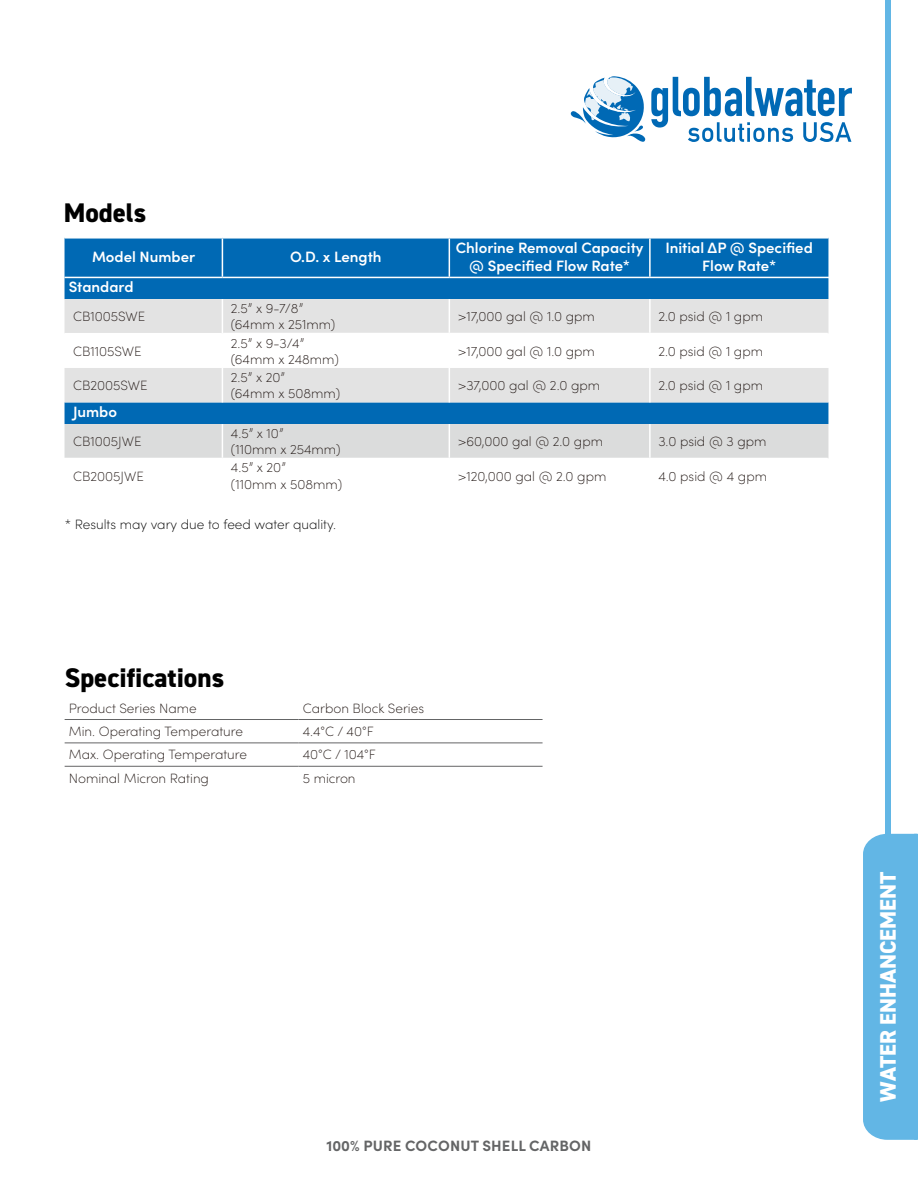
<style>
.page{position:relative;width:918px;height:1188px;background:#fff}
.page>*{position:absolute;margin:0;border:0;box-sizing:border-box;transform-origin:0 0}
.t1{font:800 27px "DIN2014";color:#000}
.t2{font:800 27px "DIN2014";color:#fff}
.t3{font:800 22.5px "DIN2014";color:#fff}
.t4{font:600 15px/18px "Sofia Pro";color:#fff;text-align:center}
.t5{font:700 15px "Sofia Pro";letter-spacing:.01em;color:#646566}
.t6{font:200 13.5px/16.2px "Sofia Pro";color:#231916}
.t7{font:200 13.5px "Sofia Pro";color:#000}
</style>
<div class="page">
<div style="left:885px;top:0;width:6px;height:929px;background:#62b6e5"></div>
<div style="left:863px;top:834px;width:55px;height:306px;background:#62b6e5"></div>
<svg style="left:571px;top:76px;width:281px;height:66px"></svg>
<div style="left:65px;top:239px;width:763px;height:38px;background:#0069b4"></div>
<div style="left:65px;top:278px;width:763px;height:146px;background:#0069b4"></div>
<div style="left:65px;top:299px;width:763px;height:103px;background:#e3e3e3"></div>
<svg style="left:65px;top:334px;width:763px;height:34px"></svg>
<div style="left:65px;top:424px;width:763px;height:34px;background:#dbdcdc"></div>
<hr style="left:222px;top:239px;width:1px;height:38px;background:#fff">
<hr style="left:449px;top:239px;width:1px;height:38px;background:#fff">
<hr style="left:649px;top:239px;width:2px;height:38px;background:#fff">
<hr style="left:222px;top:299px;width:1px;height:35px;background:#fff">
<hr style="left:449px;top:299px;width:1px;height:34px;background:#fff">
<hr style="left:649px;top:299px;width:2px;height:34px;background:#fff">
<hr style="left:449px;top:333px;width:201px;height:1px;background:#fff">
<hr style="left:650px;top:333px;width:178px;height:1px;background:#fff">
<hr style="left:449px;top:368px;width:1px;height:34px;background:#fff">
<hr style="left:649px;top:368px;width:2px;height:34px;background:#fff">
<hr style="left:223px;top:333px;width:226px;height:1px;background:#fff">
<hr style="left:449px;top:334px;width:1px;height:34px;background:#fff">
<hr style="left:649px;top:334px;width:2px;height:34px;background:#fff">
<hr style="left:65px;top:333px;width:157px;height:1px;background:#fff">
<hr style="left:222px;top:334px;width:1px;height:34px;background:#fff">
<hr style="left:222px;top:368px;width:1px;height:34px;background:#fff">
<hr style="left:222px;top:424px;width:1px;height:34px;background:#fff">
<hr style="left:449px;top:424px;width:1px;height:34px;background:#fff">
<hr style="left:649px;top:424px;width:2px;height:34px;background:#fff">
<hr style="left:298px;top:719px;width:245px;height:1px;background:#646566">
<hr style="left:298px;top:743px;width:245px;height:1px;background:#646566">
<hr style="left:298px;top:766px;width:245px;height:1px;background:#646566">
<hr style="left:65px;top:719px;width:233px;height:1px;background:#646566">
<hr style="left:65px;top:743px;width:233px;height:1px;background:#646566">
<hr style="left:65px;top:766px;width:233px;height:1px;background:#646566">
<h1 class="t1" style="left:64px;top:194px;width:84px">Models</h1>
<p class="t4" style="left:92px;top:247px;width:105px">Model Number</p>
<p class="t4" style="left:290px;top:247px;width:93px">O.D. x Length</p>
<p class="t4" style="left:456px;top:238px;width:189px">Chlorine Removal Capacity @ Specified Flow Rate*</p>
<p class="t4" style="left:665px;top:238px;width:149px">Initial ∆P @ Specified<br>Flow Rate*</p>
<p class="t4" style="left:69px;top:277px;width:66px">Standard</p>
<p class="t6" style="left:73px;top:308px;width:74px">CB1005SWE</p>
<p class="t6" style="left:231px;top:299px;width:106px">2.5” x 9-7/8” (64mm x 251mm)</p>
<p class="t6" style="left:458px;top:308px;width:139px">&gt;17,000 gal @ 1.0 gpm</p>
<p class="t6" style="left:658px;top:308px;width:106px">2.0 psid @ 1 gpm</p>
<p class="t6" style="left:73px;top:342px;width:70px">CB1105SWE</p>
<p class="t6" style="left:231px;top:334px;width:109px">2.5” x 9-3/4” (64mm x 248mm)</p>
<p class="t6" style="left:458px;top:342px;width:139px">&gt;17,000 gal @ 1.0 gpm</p>
<p class="t6" style="left:658px;top:342px;width:106px">2.0 psid @ 1 gpm</p>
<p class="t6" style="left:73px;top:376px;width:76px">CB2005SWE</p>
<p class="t6" style="left:231px;top:368px;width:111px">2.5” x 20”<br>(64mm x 508mm)</p>
<p class="t6" style="left:458px;top:376px;width:144px">&gt;37,000 gal @ 2.0 gpm</p>
<p class="t6" style="left:658px;top:376px;width:106px">2.0 psid @ 1 gpm</p>
<p class="t4" style="left:73px;top:402px;width:46px">Jumbo</p>
<p class="t6" style="left:73px;top:433px;width:70px">CB1005JWE</p>
<p class="t6" style="left:231px;top:424px;width:111px">4.5” x 10”<br>(110mm x 254mm)</p>
<p class="t6" style="left:458px;top:433px;width:147px">&gt;60,000 gal @ 2.0 gpm</p>
<p class="t6" style="left:658px;top:433px;width:110px">3.0 psid @ 3 gpm</p>
<p class="t6" style="left:73px;top:467px;width:72px">CB2005JWE</p>
<p class="t6" style="left:231px;top:459px;width:113px">4.5” x 20”<br>(110mm x 508mm)</p>
<p class="t6" style="left:458px;top:467px;width:150px">&gt;120,000 gal @ 2.0 gpm</p>
<p class="t6" style="left:658px;top:467px;width:110px">4.0 psid @ 4 gpm</p>
<p class="t7" style="left:65px;top:514px;width:273px">* Results may vary due to feed water quality.</p>
<h1 class="t1" style="left:65px;top:659px;width:161px">Specifications</h1>
<p class="t6" style="left:69px;top:699px;width:129px">Product Series Name</p>
<p class="t6" style="left:303px;top:699px;width:123px">Carbon Block Series</p>
<p class="t6" style="left:69px;top:722px;width:176px">Min. Operating Temperature</p>
<p class="t6" style="left:303px;top:722px;width:73px">4.4°C / 40°F</p>
<p class="t6" style="left:69px;top:746px;width:180px">Max. Operating Temperature</p>
<p class="t6" style="left:303px;top:746px;width:74px">40°C / 104°F</p>
<p class="t6" style="left:69px;top:769px;width:142px">Nominal Micron Rating</p>
<p class="t6" style="left:303px;top:769px;width:54px">5 micron</p>
<p class="t5" style="left:327px;top:1134px;width:266px">100% PURE COCONUT SHELL CARBON</p>
<h2 class="t3" style="left:873px;top:1102px;width:231px;rotate:-90deg">WATER ENHANCEMENT</h2>
<h1 class="t2" style="left:870px;top:1096px;width:134px;rotate:-90deg">WATER MO</h1>
</div>
